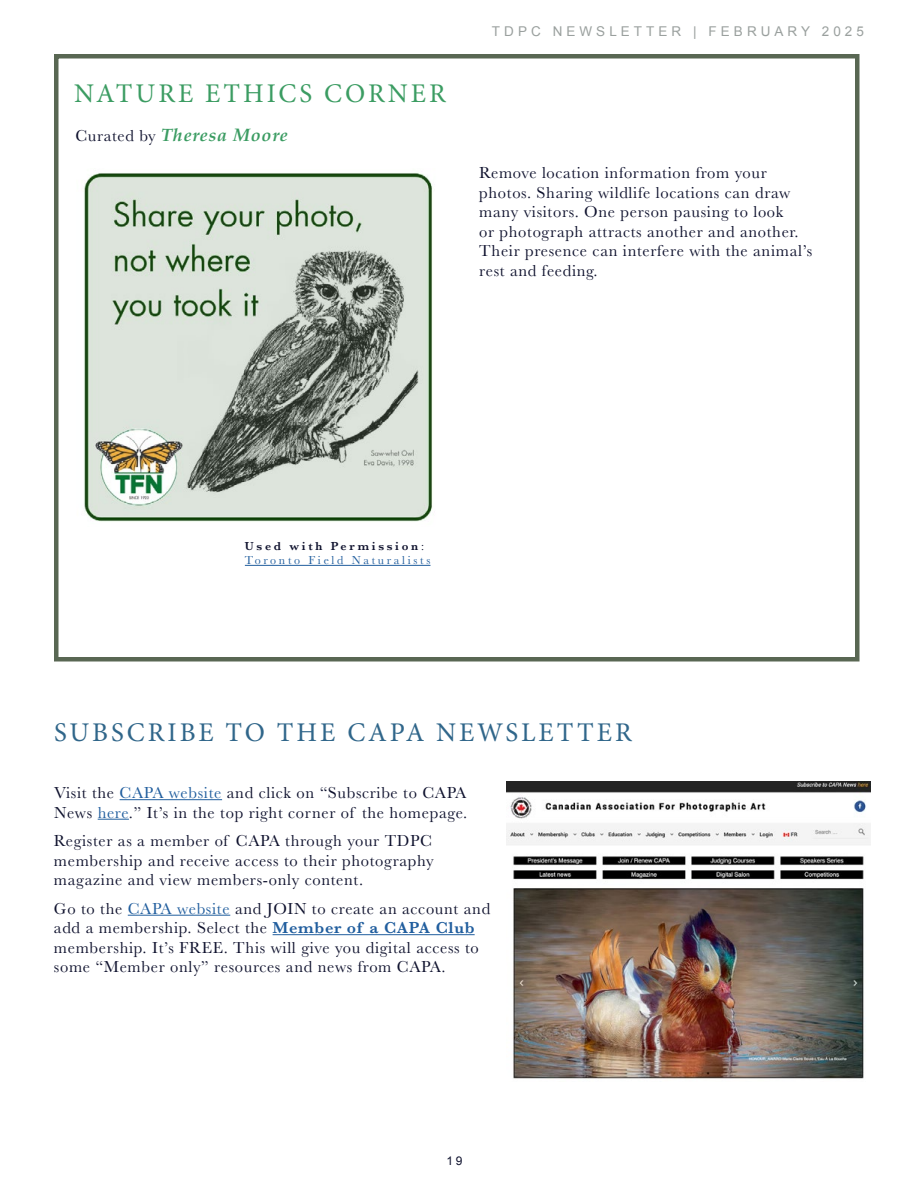
<style>
.page{position:relative;width:918px;height:1188px;background:#fff}
.page>*{position:absolute;margin:0;border:0;box-sizing:border-box;transform-origin:0 0}
.t1{font:27px "Minion Pro";letter-spacing:.11em;color:#30668a}
.t2{font:27px "Minion Pro";letter-spacing:.11em;color:#3b9c62}
.t3{font:italic 700 18px "Palatino";letter-spacing:.04em;color:#3b9c62}
.t4{font:16.5px/19.5px "Baskerville";letter-spacing:.04em;color:#0f122e}
.t5{font:13.5px "Arial";letter-spacing:.3em;color:#9aa09e}
.t6{font:12px/14.4px "Baskerville";letter-spacing:.225em;color:#215e9e}
.t7{font:12px "Arial";color:#0f122e}
.s1{font-family:"Baskerville";font-weight:400;font-style:normal;font-size:16.5px;color:#0f122e}
.s2{font-weight:600;color:#0f122e}
.s3{color:#0f122e}
.s4{color:#215e9e}
.s5{font-weight:600;color:#215e9e}
</style>
<div class="page">
<hr style="left:245px;top:565px;width:185px;height:1px;background:#215e9e">
<img style="left:84px;top:173px;width:349px;height:349px">
<div style="left:54px;top:54px;width:806px;height:608px;border:4px solid #596753"></div>
<hr style="left:120px;top:799px;width:102px;height:1px;background:#215e9e">
<hr style="left:98px;top:819px;width:31px;height:1px;background:#215e9e">
<hr style="left:128px;top:915px;width:102px;height:1px;background:#215e9e">
<hr style="left:273px;top:934px;width:202px;height:1px;background:#215e9e">
<img style="left:506px;top:782px;width:365px;height:297px">
<h1 class="t2" style="left:74px;top:75px;width:373px">NATURE ETHICS CORNER</h1>
<p class="t3" style="left:75px;top:120px;width:214px"><span class="s1">Curated by</span> Theresa Moore</p>
<p class="t5" style="left:492px;top:23px;width:374px">TDPC NEWSLETTER | FEBRUARY 2025</p>
<p class="t4" style="left:479px;top:164px;width:335px">Remove location information from your photos. Sharing wildlife locations can draw many visitors. One person pausing to look<br>or photograph attracts another and another.<br>Their presence can interfere with the animal’s rest and feeding.</p>
<p class="t6" style="left:245px;top:539px;width:187px"><span class="s2">Used with Permission</span><span class="s3">:<br></span>Toronto Field Naturalists</p>
<h1 class="t1" style="left:54px;top:714px;width:579px">SUBSCRIBE TO THE CAPA NEWSLETTER</h1>
<p class="t4" style="left:54px;top:783px;width:415px">Visit the <span class="s4">CAPA website</span> and click on “Subscribe to CAPA<br>News <span class="s4">here</span>.” It’s in the top right corner of the homepage.</p>
<p class="t4" style="left:54px;top:831px;width:381px;text-align:justify">Register as a member of CAPA through your TDPC membership and receive access to their photography magazine and view members-only content.</p>
<p class="t4" style="left:54px;top:899px;width:438px">Go to the <span class="s4">CAPA website</span> and JOIN to create an account and add a membership. Select the <span class="s5">Member of a CAPA Club </span>membership. It’s FREE. This will give you digital access to some “Member only” resources and news from CAPA.</p>
<p class="t7" style="left:447px;top:1153px;width:18px">19</p>
</div>
